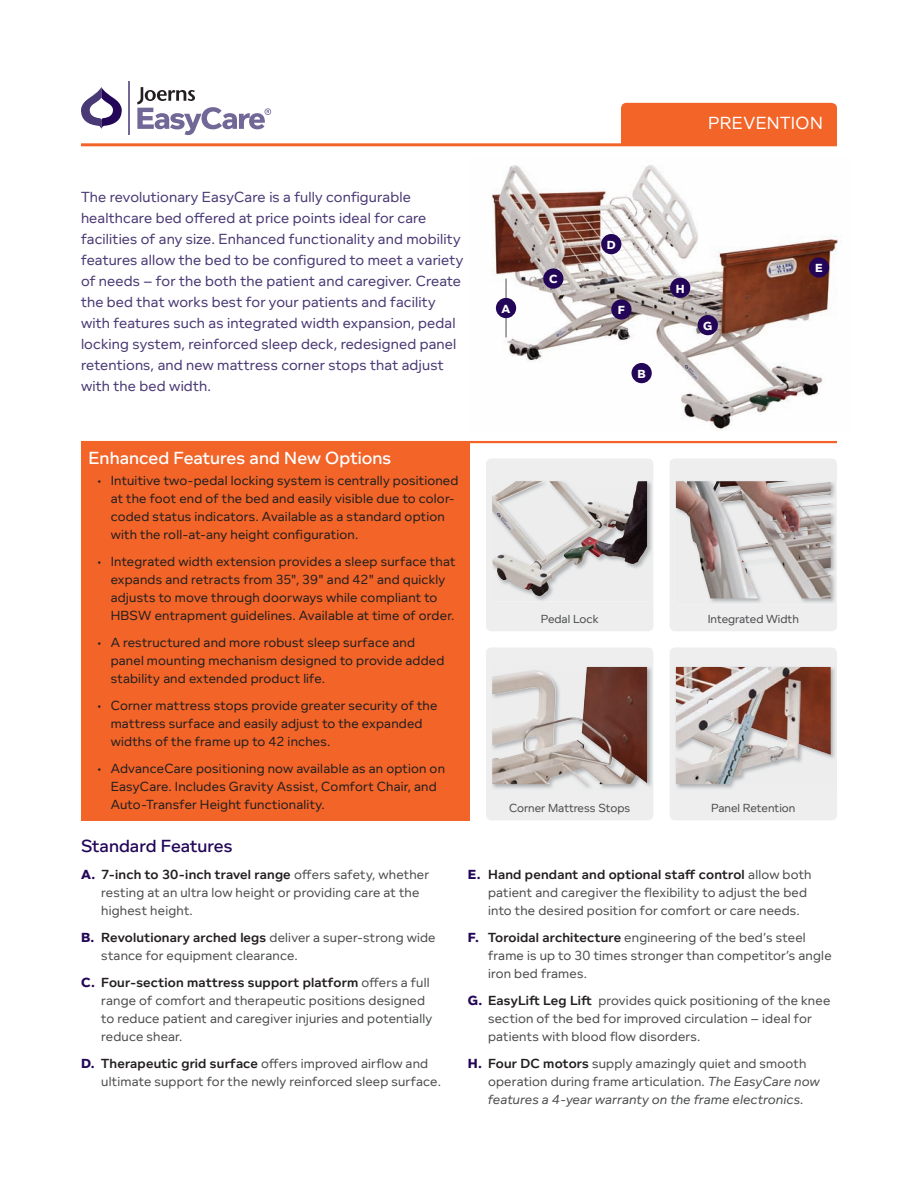
<style>
.page{position:relative;width:918px;height:1188px;background:#fff}
.page>*{position:absolute;margin:0;border:0;box-sizing:border-box;transform-origin:0 0}
.t1{font:500 18px "Foundry Context";color:#fff}
.t2{font:500 18px "Foundry Context";color:#230658}
.t3{font:18px "Foundry Context";letter-spacing:.02em;color:#fff}
.t4{font:15px/21px "Foundry Context";letter-spacing:.01em;color:#493974}
.t5{font:13.5px/18px "Foundry Context";letter-spacing:.015em;color:#4b4c4d}
.t6{font:13.5px/18px "Foundry Context";letter-spacing:.015em;color:#231f20}
.t7{font:12px "Foundry Context";color:#4b4c4d}
.t8{font:800 12px "Foundry Context";color:#fff}
.s1{font-weight:800;color:#230658}
.s2{font-weight:600;color:#231f20}
.s3{font-style:italic}
</style>
<div class="page">
<div style="left:670px;top:459px;width:167px;height:172px;background:#eeeeef"></div>
<div style="left:486px;top:459px;width:167px;height:172px;background:#eeeeef"></div>
<div style="left:486px;top:648px;width:167px;height:172px;background:#eeeeef"></div>
<div style="left:670px;top:648px;width:167px;height:172px;background:#eeeeef"></div>
<hr style="left:81px;top:143px;width:756px;height:3px;background:#f26428">
<div style="left:621px;top:103px;width:216px;height:40px;background:#f26428"></div>
<svg style="left:81px;top:87px;width:41px;height:42px"></svg>
<hr style="left:128px;top:81px;width:1px;height:54px;background:#726898">
<svg style="left:137px;top:87px;width:134px;height:48px"></svg>
<div style="left:81px;top:441px;width:389px;height:379px;background:#f26428"></div>
<hr style="left:81px;top:441px;width:756px;height:2px;background:#f26428">
<img style="left:491px;top:480px;width:162px;height:122px">
<img style="left:492px;top:481px;width:155px;height:116px">
<img style="left:675px;top:480px;width:161px;height:124px">
<img style="left:676px;top:481px;width:155px;height:117px">
<img style="left:491px;top:666px;width:162px;height:124px">
<img style="left:492px;top:667px;width:155px;height:117px">
<img style="left:675px;top:666px;width:161px;height:124px">
<img style="left:676px;top:667px;width:155px;height:117px">
<img style="left:492px;top:165px;width:346px;height:265px">
<div style="left:611px;top:299px;width:21px;height:21px;background:#230658;border-radius:50%"></div>
<div style="left:601px;top:234px;width:20px;height:20px;background:#230658;border-radius:50%"></div>
<div style="left:543px;top:268px;width:20px;height:21px;background:#230658;border-radius:50%"></div>
<div style="left:809px;top:257px;width:20px;height:21px;background:#230658;border-radius:50%"></div>
<div style="left:698px;top:315px;width:20px;height:20px;background:#230658;border-radius:50%"></div>
<div style="left:632px;top:363px;width:20px;height:20px;background:#230658;border-radius:50%"></div>
<div style="left:670px;top:278px;width:20px;height:20px;background:#230658;border-radius:50%"></div>
<hr style="left:506px;top:279px;width:1px;height:58px;background:#4b4c4d">
<div style="left:496px;top:298px;width:20px;height:20px;background:#230658;border-radius:50%"></div>
<p class="t4" style="left:81px;top:186px;width:384px">The revolutionary EasyCare is a fully configurable healthcare bed offered at price points ideal for care facilities of any size. Enhanced functionality and mobility features allow the bed to be configured to meet a variety of needs – for the both the patient and caregiver. Create the bed that works best for your patients and facility with features such as integrated width expansion, pedal locking system, reinforced sleep deck, redesigned panel retentions, and new mattress corner stops that adjust with the bed width.</p>
<h1 class="t1" style="left:89px;top:447px;width:304px">Enhanced Features and New Options</h1>
<p class="t6" style="left:111px;top:471px;width:349px;text-indent:-14px">• Intuitive two-pedal locking system is centrally positioned at the foot end of the bed and easily visible due to color&shy;coded status indicators. Available as a standard option with the roll-at-any height configuration.</p>
<p class="t6" style="left:111px;top:552px;width:346px;text-indent:-14px">• Integrated width extension provides a sleep surface that expands and retracts from 35", 39" and 42" and quickly adjusts to move through doorways while compliant to HBSW entrapment guidelines. Available at time of order.</p>
<p class="t6" style="left:111px;top:633px;width:335px;text-indent:-14px">• A restructured and more robust sleep surface and panel mounting mechanism designed to provide added stability and extended product life.</p>
<p class="t6" style="left:111px;top:696px;width:328px;text-indent:-14px">• Corner mattress stops provide greater security of the mattress surface and easily adjust to the expanded widths of the frame up to 42 inches.</p>
<p class="t6" style="left:111px;top:759px;width:336px;text-indent:-14px">• AdvanceCare positioning now available as an option on<br>EasyCare. Includes Gravity Assist, Comfort Chair, and<br>Auto-Transfer Height functionality.</p>
<p class="t8" style="left:502px;top:302px;width:10px">A</p>
<p class="t8" style="left:549px;top:272px;width:10px">C</p>
<h1 class="t3" style="left:708px;top:113px;width:116px">PREVENTION</h1>
<p class="t8" style="left:607px;top:238px;width:10px">D</p>
<p class="t8" style="left:618px;top:303px;width:9px">F</p>
<p class="t8" style="left:637px;top:367px;width:10px">B</p>
<p class="t8" style="left:676px;top:281px;width:10px">H</p>
<p class="t8" style="left:703px;top:319px;width:11px">G</p>
<p class="t8" style="left:815px;top:261px;width:9px">E</p>
<p class="t7" style="left:541px;top:612px;width:59px">Pedal Lock</p>
<p class="t7" style="left:708px;top:612px;width:93px">Integrated Width</p>
<p class="t7" style="left:509px;top:801px;width:123px">Corner Mattress Stops</p>
<p class="t7" style="left:711px;top:801px;width:86px">Panel Retention</p>
<h1 class="t2" style="left:81px;top:835px;width:153px">Standard Features</h1>
<p class="t5" style="left:101px;top:865px;width:329px;text-indent:-20px"><span class="s1">A.</span> <span class="s2">7-inch to 30-inch travel range</span> offers safety, whether resting at an ultra low height or providing care at the highest height.</p>
<p class="t5" style="left:101px;top:928px;width:336px;text-indent:-20px"><span class="s1">B.</span> <span class="s2">Revolutionary arched legs</span> deliver a super-strong wide stance for equipment clearance.</p>
<p class="t5" style="left:101px;top:973px;width:333px;text-indent:-20px"><span class="s1">C.</span> <span class="s2">Four-section mattress support platform</span> offers a full range of comfort and therapeutic positions designed to reduce patient and caregiver injuries and potentially reduce shear.</p>
<p class="t5" style="left:101px;top:1054px;width:341px;text-indent:-20px"><span class="s1">D.</span> <span class="s2">Therapeutic grid surface</span> offers improved airflow and ultimate support for the newly reinforced sleep surface.</p>
<p class="t5" style="left:488px;top:865px;width:325px;text-indent:-20px"><span class="s1">E.</span> <span class="s2">Hand pendant and optional staff control</span> allow both patient and caregiver the flexibility to adjust the bed into the desired position for comfort or care needs.</p>
<p class="t5" style="left:488px;top:928px;width:345px;text-indent:-20px"><span class="s1">F.</span> <span class="s2">Toroidal architecture</span> engineering of the bed’s steel frame is up to 30 times stronger than competitor’s angle iron bed frames.</p>
<p class="t5" style="left:488px;top:991px;width:344px;text-indent:-20px"><span class="s1">G.</span> <span class="s2">EasyLift Leg Lift</span> provides quick positioning of the knee section of the bed for improved circulation – ideal for patients with blood flow disorders.</p>
<p class="t5" style="left:488px;top:1054px;width:333px;text-indent:-20px"><span class="s1">H.</span> <span class="s2">Four DC motors</span> supply amazingly quiet and smooth operation during frame articulation. <span class="s3">The EasyCare now features a 4-year warranty on the frame electronics.</span></p>
</div>
